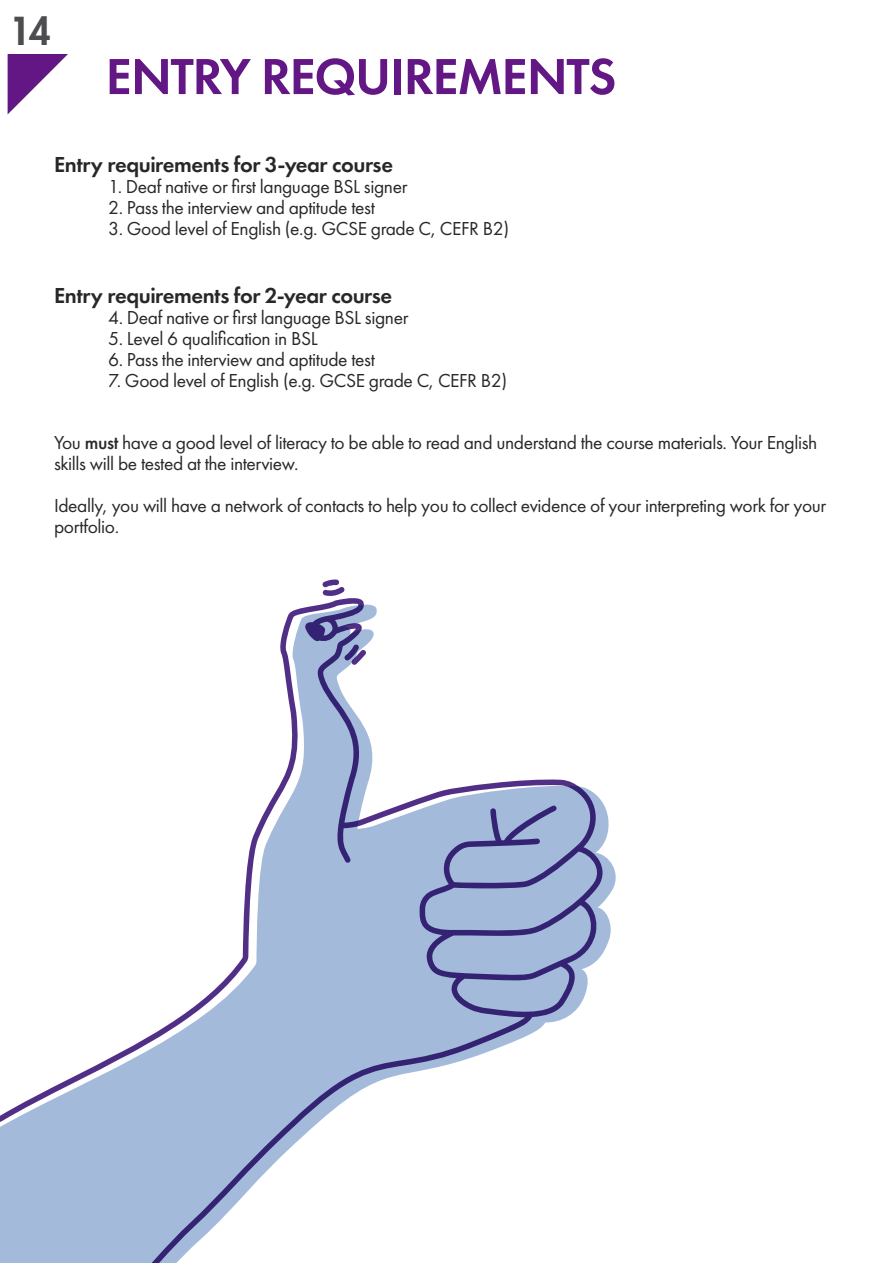
<style>
.page{position:relative;width:893px;height:1263px;background:#fff}
.page>*{position:absolute;margin:0;border:0;box-sizing:border-box;transform-origin:0 0}
.t1{font:600 52.5px "Futura PT";letter-spacing:-.025em;color:#621785}
.t2{font:800 37.5px "Futura Std";color:#4d4d4f}
.t3{font:600 22.5px "Futura PT";letter-spacing:-.02em;color:#292829}
.t4{font:19.5px/21px "Futura PT";letter-spacing:-.02em;color:#292829}
.s1{font-weight:500}
</style>
<div class="page">
<svg style="left:8px;top:54px;width:60px;height:60px"></svg>
<svg style="left:322px;top:579px;width:23px;height:17px"></svg>
<svg style="left:0;top:605px;width:616px;height:658px"></svg>
<h2 class="t2" style="left:9px;top:10px;width:43px">14</h2>
<h1 class="t1" style="left:106px;top:54px;width:512px">ENTRY REQUIREMENTS</h1>
<p class="t3" style="left:54px;top:155px;width:341px">Entry requirements for 3-year course</p>
<p class="t4" style="left:108px;top:177px;width:301px">1. Deaf native or first language BSL signer</p>
<p class="t4" style="left:108px;top:198px;width:268px">2. Pass the interview and aptitude test</p>
<p class="t4" style="left:108px;top:219px;width:403px">3. Good level of English (e.g. GCSE grade C, CEFR B2)</p>
<p class="t3" style="left:54px;top:286px;width:340px">Entry requirements for 2-year course</p>
<p class="t4" style="left:108px;top:308px;width:302px">4. Deaf native or first language BSL signer</p>
<p class="t4" style="left:108px;top:329px;width:211px">5. Level 6 qualification in BSL</p>
<p class="t4" style="left:108px;top:350px;width:268px">6. Pass the interview and aptitude test</p>
<p class="t4" style="left:108px;top:371px;width:401px">7. Good level of English (e.g. GCSE grade C, CEFR B2)</p>
<p class="t4" style="left:54px;top:433px;width:765px">You <span class="s1">must</span> have a good level of literacy to be able to read and understand the course materials. Your English skills will be tested at the interview.</p>
<p class="t4" style="left:54px;top:496px;width:774px">Ideally, you will have a network of contacts to help you to collect evidence of your interpreting work for your portfolio.</p>
</div>
